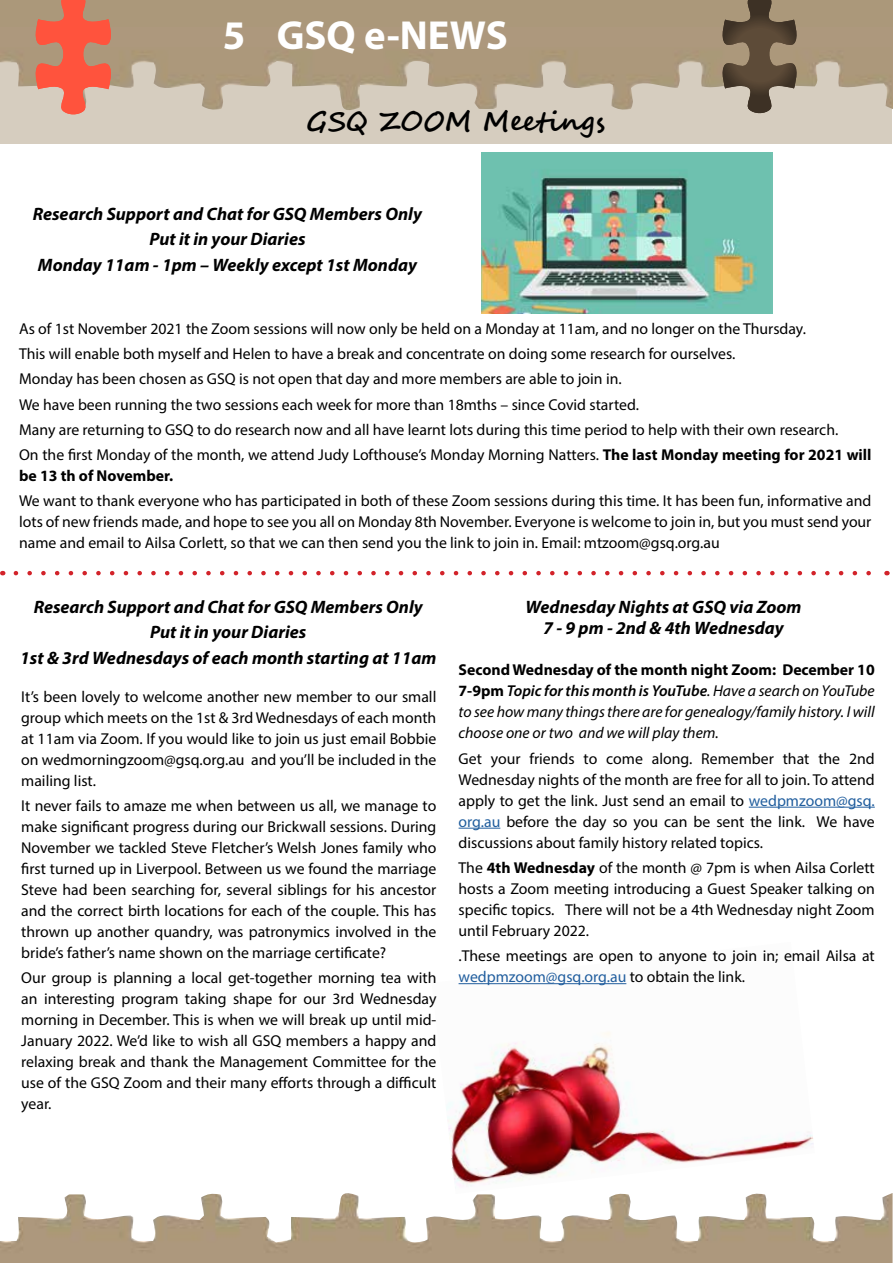
<style>
.page{position:relative;width:893px;height:1263px;background:#fff}
.page>*{position:absolute;margin:0;border:0;box-sizing:border-box;transform-origin:0 0}
.t1{font:700 40.65px "Myriad Pro";color:#fff}
.t2{font:700 27px "Segoe Script";color:#000}
.t3{font:italic 700 18px/25.2px "Myriad Pro";color:#000;text-align:center}
.t4{font:15.75px/21px "Myriad Pro";color:#000;text-align:justify}
.t5{font:italic 15.75px/21px "Myriad Pro";color:#000;text-align:justify}
.t6{font:700 15.75px "Myriad Pro";color:#000}
.s1{font-weight:700}
.s2{font-weight:700;font-style:normal}
.s3{font-weight:600}
.s4{color:#215e9e}
</style>
<div class="page">
<img style="left:446px;top:983px;width:367px;height:202px">
<img style="left:482px;top:152px;width:290px;height:162px">
<div style="left:0;top:0;width:893px;height:26px;background:#ab987a"></div>
<svg style="left:0;top:47px;width:892px;height:97px;background:#c6baa7"></svg>
<svg style="left:719px;top:0;width:81px;height:114px;background:#837460"></svg>
<svg style="left:33px;top:0;width:81px;height:116px;background:#de7d67"></svg>
<img style="left:0;top:1185px;width:892px;height:78px">
<svg style="left:16px;top:571px;width:855px;height:4px"></svg>
<hr style="left:749px;top:807px;width:126px;height:1px;background:#215e9e">
<hr style="left:459px;top:828px;width:41px;height:1px;background:#215e9e">
<hr style="left:459px;top:983px;width:167px;height:1px;background:#215e9e">
<h1 class="t1" style="left:223px;top:9px;width:286px">5 GSQ e-NEWS</h1>
<h2 class="t2" style="left:306px;top:100px;width:301px">GSQ ZOOM Meetings</h2>
<p class="t3" style="left:33px;top:201px;width:391px">Research Support and Chat for GSQ Members Only<br>Put it in your Diaries<br>Monday 11am - 1pm – Weekly except 1st Monday</p>
<p class="t4" style="left:19px;top:316px;width:854px;line-height:25.2px;text-align:left">As of 1st November 2021 the Zoom sessions will now only be held on a Monday at 11am, and no longer on the Thursday.<br>This will enable both myself and Helen to have a break and concentrate on doing some research for ourselves.<br>Monday has been chosen as GSQ is not open that day and more members are able to join in.<br>We have been running the two sessions each week for more than 18mths – since Covid started.<br>Many are returning to GSQ to do research now and all have learnt lots during this time period to help with their own research.<br>On the first Monday of the month, we attend Judy Lofthouse’s Monday Morning Natters. <span class="s1">The last Monday meeting for 2021 will</span></p>
<p class="t6" style="left:19px;top:466px;width:156px">be 13 th of November.</p>
<p class="t4" style="left:19px;top:490px;width:854px">We want to thank everyone who has participated in both of these Zoom sessions during this time. It has been fun, informative and lots of new friends made, and hope to see you all on Monday 8th November. Everyone is welcome to join in, but you must send your name and email to Ailsa Corlett, so that we can then send you the link to join in. Email: mtzoom@gsq.org.au</p>
<p class="t3" style="left:20px;top:594px;width:418px">Research Support and Chat for GSQ Members Only<br>Put it in your Diaries<br>1st &amp; 3rd Wednesdays of each month starting at 11am</p>
<p class="t4" style="left:21px;top:686px;width:417px">It’s been lovely to welcome another new member to our small group which meets on the 1st &amp; 3rd Wednesdays of each month at 11am via Zoom. If you would like to join us just email Bobbie on wedmorningzoom@gsq.org.au and you’ll be included in the mailing list.</p>
<p class="t4" style="left:21px;top:795px;width:417px">It never fails to amaze me when between us all, we manage to make significant progress during our Brickwall sessions. During November we tackled Steve Fletcher’s Welsh Jones family who first turned up in Liverpool. Between us we found the marriage Steve had been searching for, several siblings for his ancestor and the correct birth locations for each of the couple. This has thrown up another quandry, was patronymics involved in the bride’s father’s name shown on the marriage certificate?</p>
<p class="t4" style="left:21px;top:967px;width:417px">Our group is planning a local get-together morning tea with an interesting program taking shape for our 3rd Wednesday morning in December. This is when we will break up until mid-January 2022. We’d like to wish all GSQ members a happy and relaxing break and thank the Management Committee for the use of the GSQ Zoom and their many efforts through a difficult year.</p>
<p class="t3" style="left:526px;top:596px;width:277px;line-height:21px">Wednesday Nights at GSQ via Zoom<br>7 - 9 pm - 2nd &amp; 4th Wednesday</p>
<p class="t5" style="left:459px;top:659px;width:418px"><span class="s2">Second Wednesday of the month night Zoom: December 10<br>7-9pm</span> <span class="s3">Topic for this month is YouTube</span>. Have a search on YouTube to see how many things there are for genealogy/family history. I will choose one or two and we will play them.</p>
<p class="t4" style="left:459px;top:747px;width:418px">Get your friends to come along. Remember that the 2nd Wednesday nights of the month are free for all to join. To attend apply to get the link. Just send an email to <span class="s4">wedpmzoom@gsq. org.au</span> before the day so you can be sent the link. We have discussions about family history related topics.</p>
<p class="t4" style="left:459px;top:857px;width:418px">The <span class="s1">4th Wednesday</span> of the month @ 7pm is when Ailsa Corlett hosts a Zoom meeting introducing a Guest Speaker talking on specific topics. There will not be a 4th Wednesday night Zoom until February 2022.</p>
<p class="t4" style="left:459px;top:945px;width:418px">.These meetings are open to anyone to join in; email Ailsa at <span class="s4">wedpmzoom@gsq.org.au</span> to obtain the link.</p>
</div>
